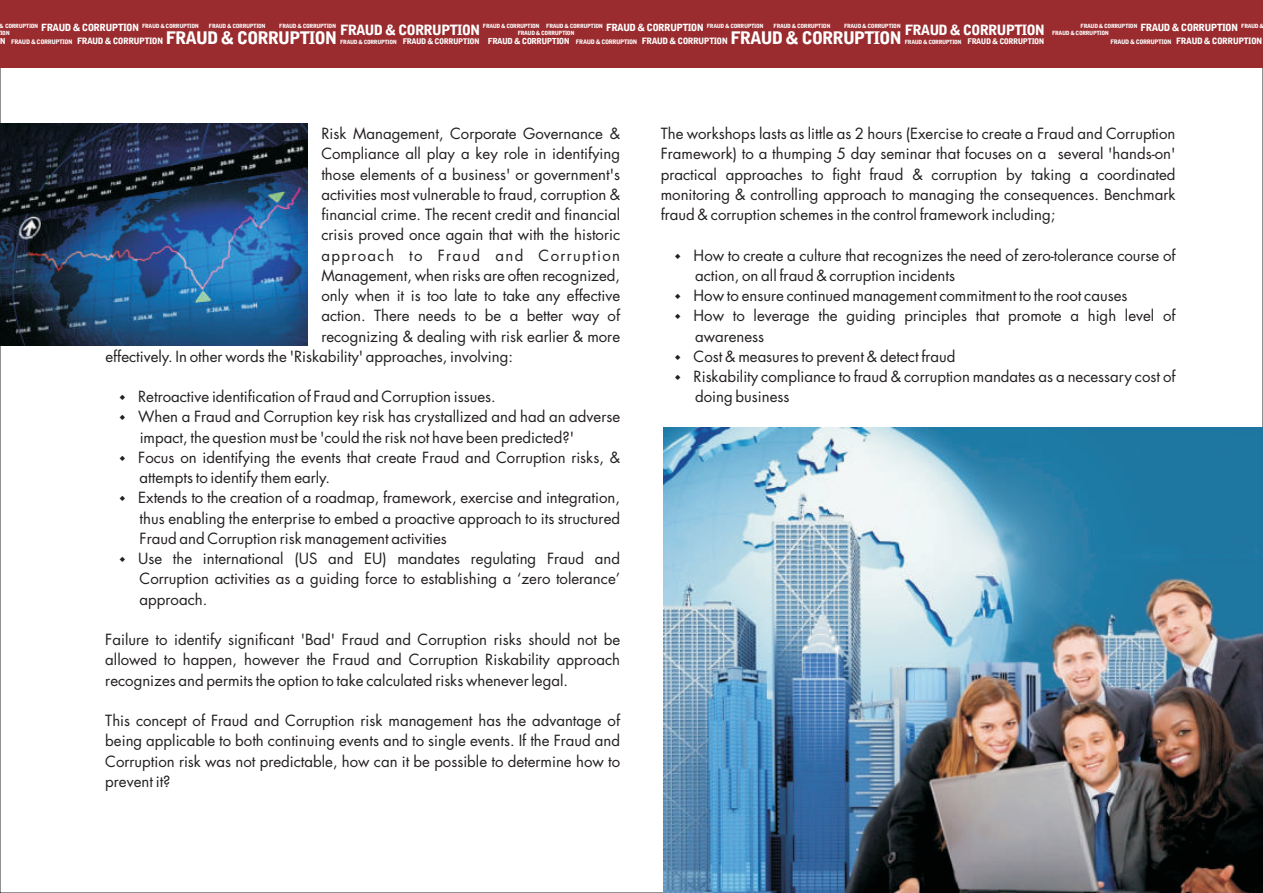
<style>
.page{position:relative;width:1263px;height:893px;background:#fff}
.page>*{position:absolute;margin:0;border:0;box-sizing:border-box;transform-origin:0 0}
.t1{font:700 17.25px "Bell Gothic Std";letter-spacing:-.07em;color:#fff}
.t2{font:15px/20.2px "Futura";color:#231f20;text-align:justify}
.t3{font:15px "Futura";letter-spacing:.09em;color:#231f20}
.t4{font:700 14.1px "Bell Gothic Std";letter-spacing:-.07em;color:#fff}
.t5{font:700 9.9px "Bell Gothic Std";letter-spacing:-.07em;color:#fff}
.t6{font:700 8.7px "Bell Gothic Std";letter-spacing:-.07em;color:#fff}
.t7{font:700 8.25px "Bell Gothic Std";letter-spacing:-.07em;color:#fff}
.t8{font:700 6.15px "Bell Gothic Std";letter-spacing:-.07em;color:#fff}
.t9{font:700 5.7px/7.1px "Bell Gothic Std";letter-spacing:-.07em;color:#fff}
.s1{font-size:7.8px}
</style>
<div class="page">
<img style="left:0;top:123px;width:308px;height:222px">
<img style="left:663px;top:428px;width:600px;height:465px">
<div style="left:0;top:0;width:1263px;height:68px;background:#9a2c2f"></div>
<p class="t9" style="left:0;top:23px;width:40px">&amp; CORRUPTION<br>ION</p>
<p class="t7" style="left:-1px;top:38px;width:7px">N</p>
<p class="t9" style="left:142px;top:23px;width:58px">FRAUD &amp; CORRUPTION</p>
<p class="t9" style="left:279px;top:23px;width:58px">FRAUD &amp; CORRUPTION</p>
<p class="t9" style="left:483px;top:23px;width:58px">FRAUD &amp; CORRUPTION</p>
<p class="t6" style="left:77px;top:37px;width:88px">FRAUD &amp; CORRUPTION</p>
<p class="t9" style="left:340px;top:39px;width:141px">FRAUD &amp; CORRUPTION <span class="s1">FRAUD &amp; CORRUPTION</span></p>
<p class="t9" style="left:209px;top:23px;width:58px">FRAUD &amp; CORRUPTION</p>
<p class="t5" style="left:41px;top:24px;width:99px">FRAUD &amp; CORRUPTION</p>
<p class="t8" style="left:11px;top:39px;width:63px">FRAUD &amp; CORRUPTION</p>
<p class="t9" style="left:518px;top:23px;width:87px;text-indent:29px">FRAUD &amp; CORRUPTION<br>FRAUD &amp; CORRUPTION</p>
<p class="t5" style="left:1140px;top:24px;width:99px">FRAUD &amp; CORRUPTION</p>
<p class="t8" style="left:1110px;top:39px;width:63px">FRAUD &amp; CORRUPTION</p>
<p class="t9" style="left:707px;top:23px;width:58px">FRAUD &amp; CORRUPTION</p>
<p class="t9" style="left:844px;top:23px;width:58px">FRAUD &amp; CORRUPTION</p>
<p class="t6" style="left:642px;top:37px;width:88px">FRAUD &amp; CORRUPTION</p>
<p class="t9" style="left:905px;top:39px;width:141px">FRAUD &amp; CORRUPTION <span class="s1">FRAUD &amp; CORRUPTION</span></p>
<p class="t9" style="left:774px;top:23px;width:58px">FRAUD &amp; CORRUPTION</p>
<p class="t5" style="left:606px;top:24px;width:99px">FRAUD &amp; CORRUPTION</p>
<p class="t8" style="left:576px;top:39px;width:63px">FRAUD &amp; CORRUPTION</p>
<p class="t9" style="left:1052px;top:23px;width:87px;text-indent:29px">FRAUD &amp; CORRUPTION<br>FRAUD &amp; CORRUPTION</p>
<p class="t4" style="left:340px;top:24px;width:142px">FRAUD &amp; CORRUPTION</p>
<p class="t4" style="left:905px;top:24px;width:142px">FRAUD &amp; CORRUPTION</p>
<p class="t9" style="left:1241px;top:23px;width:24px">FRAUD &amp;</p>
<p class="t6" style="left:1176px;top:37px;width:88px">FRAUD &amp; CORRUPTION</p>
<p class="t1" style="left:166px;top:31px;width:173px">FRAUD &amp; CORRUPTION</p>
<p class="t1" style="left:730px;top:31px;width:173px">FRAUD &amp; CORRUPTION</p>
<p class="t7" style="left:488px;top:38px;width:83px">FRAUD &amp; CORRUPTION</p>
<p class="t2" style="left:321px;top:125px;width:300px">Risk Management, Corporate Governance &amp;</p>
<p class="t2" style="left:321px;top:145px;width:300px">Compliance all play a key role in identifying</p>
<p class="t2" style="left:321px;top:165px;width:300px">those elements of a business' or government's</p>
<p class="t2" style="left:321px;top:185px;width:300px">activities most vulnerable to fraud, corruption &amp;</p>
<p class="t2" style="left:321px;top:206px;width:300px">financial crime. The recent credit and financial</p>
<p class="t2" style="left:321px;top:226px;width:300px">crisis proved once again that with the historic</p>
<p class="t3" style="left:321px;top:248px;width:300px">approach to Fraud and Corruption</p>
<p class="t2" style="left:321px;top:266px;width:300px">Management, when risks are often recognized,</p>
<p class="t2" style="left:321px;top:287px;width:300px">only when it is too late to take any effective</p>
<p class="t2" style="left:321px;top:307px;width:300px">action. There needs to be a better way of</p>
<p class="t2" style="left:321px;top:327px;width:300px">recognizing &amp; dealing with risk earlier &amp; more</p>
<p class="t2" style="left:105px;top:347px;width:409px">effectively. In other words the 'Riskability' approaches, involving:</p>
<p class="t2" style="left:138px;top:388px;width:483px;text-align:left">Retroactive identification of Fraud and Corruption issues.<br>When a Fraud and Corruption key risk has crystallized and had an adverse impact, the question must be 'could the risk not have been predicted?'<br>Focus on identifying the events that create Fraud and Corruption risks, &amp; attempts to identify them early.<br>Extends to the creation of a roadmap, framework, exercise and integration, thus enabling the enterprise to embed a proactive approach to its structured Fraud and Corruption risk management activities<br>Use the international (US and EU) mandates regulating Fraud and Corruption activities as a guiding force to establishing a ‘zero tolerance’ approach.</p>
<p class="t2" style="left:105px;top:631px;width:516px">Failure to identify significant 'Bad' Fraud and Corruption risks should not be allowed to happen, however the Fraud and Corruption Riskability approach recognizes and permits the option to take calculated risks whenever legal.</p>
<p class="t2" style="left:105px;top:712px;width:516px">This concept of Fraud and Corruption risk management has the advantage of being applicable to both continuing events and to single events. If the Fraud and Corruption risk was not predictable, how can it be possible to determine how to prevent it?</p>
<p class="t2" style="left:661px;top:125px;width:516px">The workshops lasts as little as 2 hours (Exercise to create a Fraud and Corruption Framework) to a thumping 5 day seminar that focuses on a several 'hands-on' practical approaches to fight fraud &amp; corruption by taking a coordinated monitoring &amp; controlling approach to managing the consequences. Benchmark fraud &amp; corruption schemes in the control framework including;</p>
<p class="t2" style="left:694px;top:246px;width:483px;text-align:left">How to create a culture that recognizes the need of zero-tolerance course of action, on all fraud &amp; corruption incidents<br>How to ensure continued management commitment to the root causes<br>How to leverage the guiding principles that promote a high level of awareness<br>Cost &amp; measures to prevent &amp; detect fraud<br>Riskability compliance to fraud &amp; corruption mandates as a necessary cost of doing business</p>
</div>
